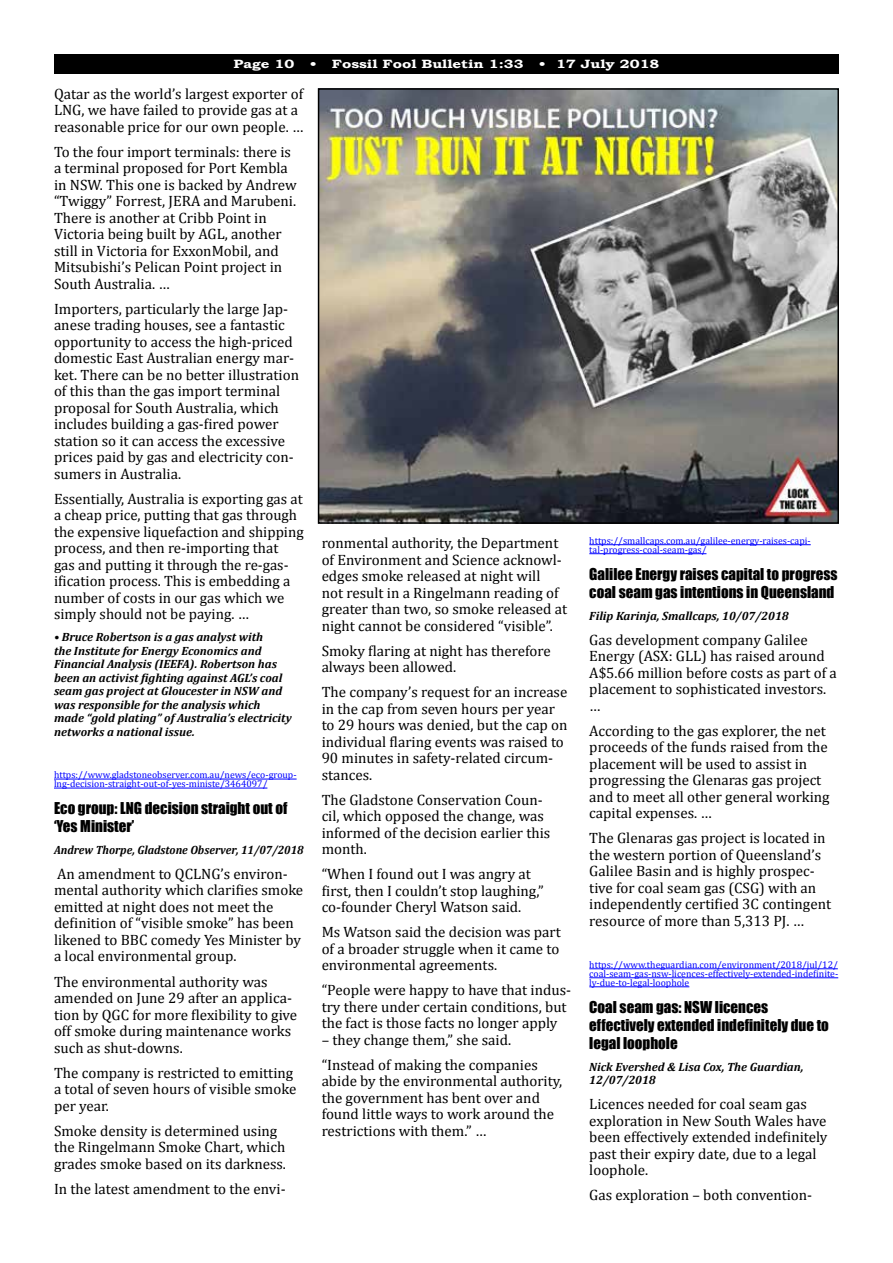
<style>
.page{position:relative;width:893px;height:1263px;background:#fff}
.page>*{position:absolute;margin:0;border:0;box-sizing:border-box;transform-origin:0 0}
.t1{font:15px/16.5px "Cambria";color:#000}
.t2{font:15px/18px "Impact";color:#000}
.t3{font:italic 700 12px/13.5px "Cambria";color:#000}
.t4{font:italic 700 12px "Cambria";color:#000;scale:.94 1}
.t5{font:700 12px "Bookman Old Style";color:#fff;scale:1.25 1}
.t6{font:9.75px/9px "Cambria";color:#00f}
</style>
<div class="page">
<div style="left:54px;top:54px;width:785px;height:20px;background:#000"></div>
<hr style="left:54px;top:779px;width:243px;height:1px;background:#00f">
<hr style="left:54px;top:788px;width:213px;height:1px;background:#00f">
<hr style="left:589px;top:544px;width:222px;height:1px;background:#00f">
<hr style="left:589px;top:553px;width:117px;height:1px;background:#00f">
<hr style="left:589px;top:968px;width:249px;height:1px;background:#00f">
<hr style="left:589px;top:977px;width:249px;height:1px;background:#00f">
<hr style="left:589px;top:986px;width:100px;height:1px;background:#00f">
<img style="left:321px;top:91px;width:515px;height:430px">
<div style="left:318px;top:88px;width:521px;height:436px;border:2px solid #000"></div>
<p class="t5" style="left:233px;top:57px;width:50px">Page 10</p>
<p class="t5" style="left:310px;top:57px;width:173px">• Fossil Fool Bulletin 1:33</p>
<p class="t5" style="left:539px;top:57px;width:98px">• 17 July 2018</p>
<p class="t1" style="left:54px;top:85px;width:251px">Qatar as the world’s largest exporter of<br>LNG, we have failed to provide gas at a reasonable price for our own people. …</p>
<p class="t1" style="left:54px;top:143px;width:244px">To the four import terminals: there is a terminal proposed for Port Kembla in NSW. This one is backed by Andrew “Twiggy” Forrest, JERA and Marubeni.<br>There is another at Cribb Point in Victoria being built by AGL, another still in Victoria for ExxonMobil, and Mitsubishi’s Pelican Point project in South Australia. …</p>
<p class="t1" style="left:54px;top:300px;width:247px">Importers, particularly the large Jap&shy;anese trading houses, see a fantastic opportunity to access the high-priced domestic East Australian energy mar&shy;ket. There can be no better illustration of this than the gas import terminal proposal for South Australia, which includes building a gas-fired power station so it can access the excessive prices paid by gas and electricity con&shy;sumers in Australia.</p>
<p class="t1" style="left:54px;top:490px;width:251px">Essentially, Australia is exporting gas at a cheap price, putting that gas through the expensive liquefaction and shipping process, and then re-importing that<br>gas and putting it through the re-gas&shy;ification process. This is embedding a number of costs in our gas which we simply should not be paying. …</p>
<p class="t3" style="left:54px;top:630px;width:239px">• Bruce Robertson is a gas analyst with<br>the Institute for Energy Economics and Financial Analysis (IEEFA). Robertson has been an activist fighting against AGL’s coal seam gas project at Gloucester in NSW and was responsible for the analysis which made “gold plating” of Australia’s electricity networks a national issue.</p>
<p class="t6" style="left:54px;top:770px;width:244px">https://www.gladstoneobserver.com.au/news/eco-group&shy;lng-decision-straight-out-of-yes-ministe/3464097/</p>
<p class="t2" style="left:54px;top:799px;width:235px">Eco group: LNG decision straight out of ‘Yes Minister’</p>
<p class="t4" style="left:54px;top:842px;width:267px">Andrew Thorpe, Gladstone Observer, 11/07/2018</p>
<p class="t1" style="left:54px;top:865px;width:251px">An amendment to QCLNG’s environ&shy;mental authority which clarifies smoke emitted at night does not meet the definition of “visible smoke” has been likened to BBC comedy Yes Minister by a local environmental group.</p>
<p class="t1" style="left:54px;top:973px;width:245px">The environmental authority was amended on June 29 after an applica&shy;tion by QGC for more flexibility to give off smoke during maintenance works such as shut-downs.</p>
<p class="t1" style="left:54px;top:1064px;width:244px">The company is restricted to emitting a total of seven hours of visible smoke per year.</p>
<p class="t1" style="left:54px;top:1122px;width:234px">Smoke density is determined using the Ringelmann Smoke Chart, which grades smoke based on its darkness.</p>
<p class="t1" style="left:54px;top:1180px;width:233px">In the latest amendment to the envi-</p>
<p class="t6" style="left:589px;top:536px;width:223px">https://smallcaps.com.au/galilee-energy-raises-capi&shy;tal-progress-coal-seam-gas/</p>
<p class="t2" style="left:589px;top:564px;width:250px">Galilee Energy raises capital to progress coal seam gas intentions in Queensland</p>
<p class="t3" style="left:589px;top:608px;width:201px">Filip Karinja, Smallcaps, 10/07/2018</p>
<p class="t1" style="left:589px;top:631px;width:249px">Gas development company Galilee<br>Energy (ASX: GLL) has raised around<br>A$5.66 million before costs as part of a placement to sophisticated investors. …</p>
<p class="t1" style="left:589px;top:722px;width:242px">According to the gas explorer, the net proceeds of the funds raised from the placement will be used to assist in progressing the Glenaras gas project and to meet all other general working capital expenses. …</p>
<p class="t1" style="left:589px;top:830px;width:243px">The Glenaras gas project is located in the western portion of Queensland’s Galilee Basin and is highly prospec&shy;tive for coal seam gas (CSG) with an independently certified 3C contingent resource of more than 5,313 PJ. …</p>
<p class="t6" style="left:589px;top:960px;width:250px;text-align:justify">https://www.theguardian.com/environment/2018/jul/12/ coal-seam-gas-nsw-licences-effectively-extended-indefinite&shy;ly-due-to-legal-loophole</p>
<p class="t2" style="left:589px;top:997px;width:241px">Coal seam gas: NSW licences effectively extended indefinitely due to legal loophole</p>
<p class="t3" style="left:589px;top:1059px;width:216px">Nick Evershed &amp; Lisa Cox, The Guardian,<br>12/07/2018</p>
<p class="t1" style="left:589px;top:1096px;width:240px">Licences needed for coal seam gas exploration in New South Wales have been effectively extended indefinitely past their expiry date, due to a legal loophole.</p>
<p class="t1" style="left:589px;top:1187px;width:224px">Gas exploration – both convention-</p>
<p class="t1" style="left:322px;top:535px;width:247px">ronmental authority, the Department of Environment and Science acknowl&shy;edges smoke released at night will<br>not result in a Ringelmann reading of greater than two, so smoke released at night cannot be considered “visible”.</p>
<p class="t1" style="left:322px;top:642px;width:231px">Smoky flaring at night has therefore always been allowed.</p>
<p class="t1" style="left:322px;top:684px;width:247px">The company’s request for an increase in the cap from seven hours per year to 29 hours was denied, but the cap on individual flaring events was raised to<br>90 minutes in safety-related circum&shy;stances.</p>
<p class="t1" style="left:322px;top:791px;width:230px">The Gladstone Conservation Coun&shy;cil, which opposed the change, was informed of the decision earlier this month.</p>
<p class="t1" style="left:322px;top:866px;width:224px">“When I found out I was angry at first, then I couldn’t stop laughing,” co-founder Cheryl Watson said.</p>
<p class="t1" style="left:322px;top:924px;width:241px;text-align:justify">Ms Watson said the decision was part of a broader struggle when it came to environmental agreements.</p>
<p class="t1" style="left:322px;top:982px;width:251px">“People were happy to have that indus&shy;try there under certain conditions, but the fact is those facts no longer apply</p>
<p class="t1" style="left:322px;top:1027px;width:218px;line-height:25px">– they change them,” she said. “Instead of making the companies</p>
<p class="t1" style="left:322px;top:1073px;width:242px">abide by the environmental authority, the government has bent over and found little ways to work around the restrictions with them.” …</p>
</div>
